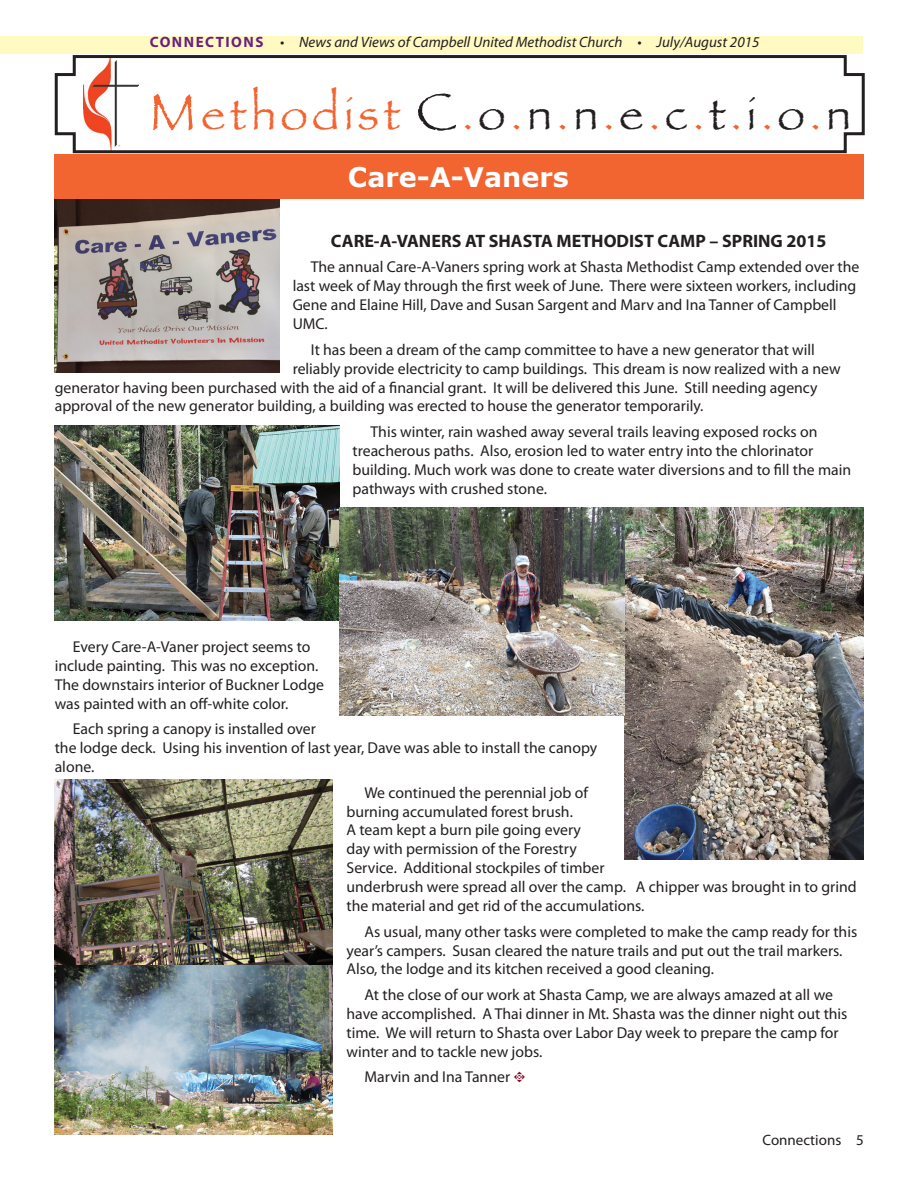
<style>
.page{position:relative;width:918px;height:1188px;background:#fff}
.page>*{position:absolute;margin:0;border:0;box-sizing:border-box;transform-origin:0 0}
.t1{font:45px "Papyrus";letter-spacing:.1em;color:#f26430}
.t2{font:700 27px "Verdana";color:#fff}
.t3{font:700 18px "Myriad Pro";color:#231f20}
.t4{font:15.75px/18.9px "Myriad Pro";color:#231f20}
.t5{font:italic 15px "Myriad Pro";color:#231f20}
.t6{font:15px "Myriad Pro";color:#231f20}
.s1{font-weight:700;font-style:normal;color:#6b1f7e}
.s2{font-size:54px}
.s3{font-size:54px;color:#231f20}
.s4{color:#231f20}
.s5{font-family:"Type Embellishments One Let Plain";font-size:15px;color:#820123}
</style>
<div class="page">
<div style="left:0;top:36px;width:863px;height:18px;background:#fffac1"></div>
<svg style="left:54px;top:55px;width:811px;height:100px"></svg>
<div style="left:54px;top:155px;width:810px;height:44px;background:#f26430"></div>
<img style="left:54px;top:199px;width:225px;height:173px">
<img style="left:55px;top:426px;width:284px;height:194px">
<img style="left:624px;top:508px;width:240px;height:352px">
<img style="left:339px;top:508px;width:285px;height:208px">
<img style="left:54px;top:780px;width:279px;height:354px">
<p class="t5" style="left:150px;top:33px;width:611px"><span class="s1">CONNECTIONS</span> • News and Views of Campbell United Methodist Church • July/August 2015</p>
<h1 class="t1" style="left:150px;top:88px;width:703px"><span class="s2">M</span>ethodist <span class="s3">C</span>.<span class="s4">o</span>.<span class="s4">n</span>.<span class="s4">n</span>.<span class="s4">e</span>.<span class="s4">c</span>.<span class="s4">t</span>.<span class="s4">i</span>.<span class="s4">o</span>.<span class="s4">n</span></h1>
<h2 class="t2" style="left:348px;top:158px;width:223px">Care-A-Vaners</h2>
<p class="t3" style="left:331px;top:229px;width:497px">CARE-A-VANERS AT SHASTA METHODIST CAMP – SPRING 2015</p>
<p class="t4" style="left:293px;top:257px;width:568px;text-indent:18px">The annual Care-A-Vaners spring work at Shasta Methodist Camp extended over the last week of May through the first week of June. There were sixteen workers, including Gene and Elaine Hill, Dave and Susan Sargent and Marv and Ina Tanner of Campbell UMC.</p>
<p class="t4" style="left:311px;top:340px;width:506px">It has been a dream of the camp committee to have a new generator that will</p>
<p class="t4" style="left:293px;top:359px;width:549px">reliably provide electricity to camp buildings. This dream is now realized with a new</p>
<p class="t4" style="left:55px;top:378px;width:765px">generator having been purchased with the aid of a financial grant. It will be delivered this June. Still needing agency</p>
<p class="t4" style="left:55px;top:397px;width:650px">approval of the new generator building, a building was erected to house the generator temporarily.</p>
<p class="t4" style="left:353px;top:422px;width:500px;text-indent:18px">This winter, rain washed away several trails leaving exposed rocks on treacherous paths. Also, erosion led to water entry into the chlorinator building. Much work was done to create water diversions and to fill the main pathways with crushed stone.</p>
<p class="t4" style="left:55px;top:637px;width:271px;text-indent:18px">Every Care-A-Vaner project seems to include painting. This was no exception.<br>The downstairs interior of Buckner Lodge was painted with an off-white color.</p>
<p class="t4" style="left:55px;top:719px;width:544px;text-indent:18px">Each spring a canopy is installed over<br>the lodge deck. Using his invention of last year, Dave was able to install the canopy alone.</p>
<p class="t4" style="left:346px;top:783px;width:512px;text-indent:18px">We continued the perennial job of<br>burning accumulated forest brush.<br>A team kept a burn pile going every<br>day with permission of the Forestry<br>Service. Additional stockpiles of timber<br>underbrush were spread all over the camp. A chipper was brought in to grind the material and get rid of the accumulations.</p>
<p class="t4" style="left:346px;top:922px;width:512px;text-indent:18px">As usual, many other tasks were completed to make the camp ready for this year’s campers. Susan cleared the nature trails and put out the trail markers.<br>Also, the lodge and its kitchen received a good cleaning.</p>
<p class="t4" style="left:346px;top:985px;width:503px;text-indent:18px">At the close of our work at Shasta Camp, we are always amazed at all we have accomplished. A Thai dinner in Mt. Shasta was the dinner night out this time. We will return to Shasta over Labor Day week to prepare the camp for winter and to tackle new jobs.</p>
<p class="t4" style="left:364px;top:1068px;width:163px">Marvin and Ina Tanner <span class="s5">t</span></p>
<p class="t6" style="left:762px;top:1131px;width:103px">Connections 5</p>
</div>
